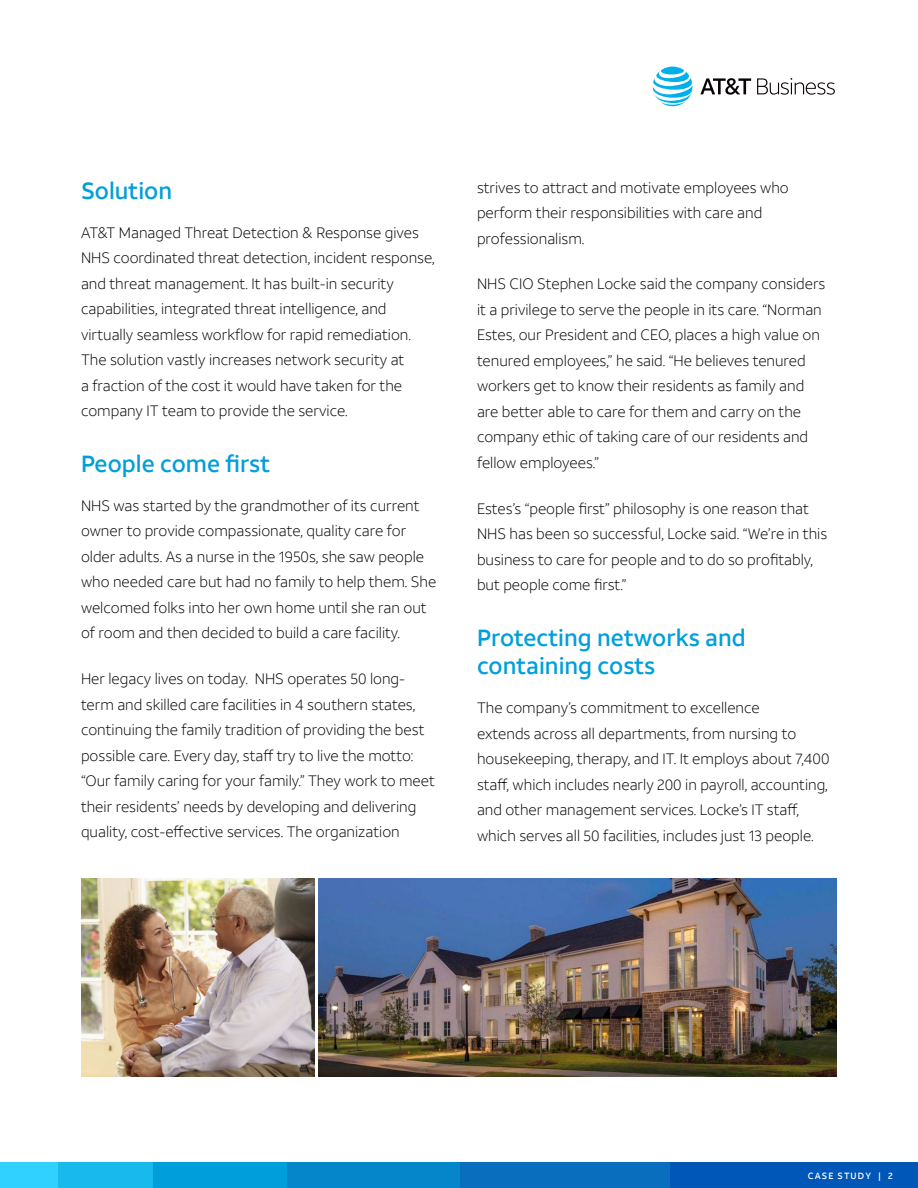
<style>
.page{position:relative;width:918px;height:1188px;background:#fff}
.page>*{position:absolute;margin:0;border:0;box-sizing:border-box;transform-origin:0 0}
.t1{font:500 23.25px/28.5px "ATT Aleck Sans";color:#009fdb}
.t2{font:300 15px/25.5px "ATT Aleck Sans";color:#000}
.t3{font:500 9px "ATT Aleck Sans";letter-spacing:.12em;color:#fff}
</style>
<div class="page">
<div style="left:669px;top:1163px;width:249px;height:25px;background:#0057b8"></div>
<div style="left:459px;top:1163px;width:211px;height:25px;background:#0a6ebe"></div>
<div style="left:287px;top:1163px;width:172px;height:25px;background:#0586cb"></div>
<div style="left:153px;top:1163px;width:134px;height:25px;background:#009fdb"></div>
<div style="left:57px;top:1163px;width:96px;height:25px;background:#18b9ed"></div>
<div style="left:0;top:1162px;width:57px;height:26px;background:#30d1ff"></div>
<svg style="left:653px;top:67px;width:39px;height:39px"></svg>
<svg style="left:700px;top:78px;width:51px;height:17px"></svg>
<svg style="left:757px;top:78px;width:78px;height:17px"></svg>
<img style="left:319px;top:879px;width:518px;height:197px">
<img style="left:81px;top:879px;width:233px;height:197px">
<h1 class="t1" style="left:81px;top:177px;width:93px">Solution</h1>
<p class="t2" style="left:81px;top:220px;width:355px">AT&amp;T Managed Threat Detection &amp; Response gives NHS coordinated threat detection, incident response, and threat management. It has built-in security capabilities, integrated threat intelligence, and virtually seamless workflow for rapid remediation.<br>The solution vastly increases network security at<br>a fraction of the cost it would have taken for the company IT team to provide the service.</p>
<h1 class="t1" style="left:81px;top:450px;width:191px">People come first</h1>
<p class="t2" style="left:81px;top:493px;width:357px">NHS was started by the grandmother of its current owner to provide compassionate, quality care for older adults. As a nurse in the 1950s, she saw people who needed care but had no family to help them. She welcomed folks into her own home until she ran out of room and then decided to build a care facility.</p>
<p class="t2" style="left:81px;top:666px;width:355px">Her legacy lives on today. NHS operates 50 long&shy;term and skilled care facilities in 4 southern states, continuing the family tradition of providing the best possible care. Every day, staff try to live the motto: “Our family caring for your family.” They work to meet their residents’ needs by developing and delivering quality, cost-effective services. The organization</p>
<p class="t2" style="left:477px;top:175px;width:313px">strives to attract and motivate employees who perform their responsibilities with care and professionalism.</p>
<p class="t2" style="left:477px;top:271px;width:350px">NHS CIO Stephen Locke said the company considers it a privilege to serve the people in its care. “Norman Estes, our President and CEO, places a high value on tenured employees,” he said. “He believes tenured workers get to know their residents as family and are better able to care for them and carry on the company ethic of taking care of our residents and fellow employees.”</p>
<p class="t2" style="left:477px;top:496px;width:352px">Estes’s “people first” philosophy is one reason that NHS has been so successful, Locke said. “We’re in this business to care for people and to do so profitably, but people come first.”</p>
<h1 class="t1" style="left:477px;top:623px;width:270px">Protecting networks and containing costs</h1>
<p class="t2" style="left:477px;top:695px;width:354px">The company’s commitment to excellence<br>extends across all departments, from nursing to housekeeping, therapy, and IT. It employs about 7,400 staff, which includes nearly 200 in payroll, accounting, and other management services. Locke’s IT staff, which serves all 50 facilities, includes just 13 people.</p>
<p class="t3" style="left:808px;top:1170px;width:86px">CASE STUDY | 2</p>
</div>
